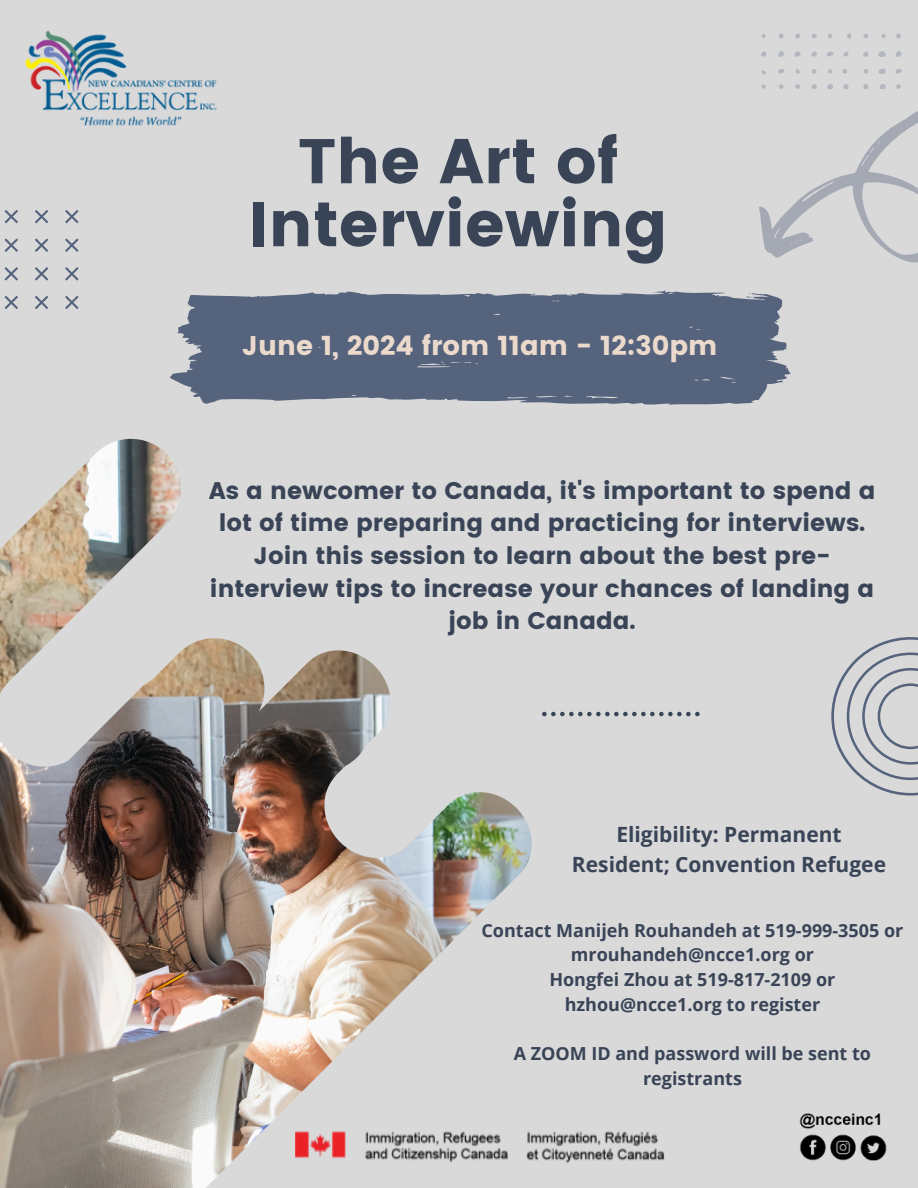
<style>
.page{position:relative;width:918px;height:1188px;background:#d9d9d9}
.page>*{position:absolute;margin:0;border:0;box-sizing:border-box;transform-origin:0 0}
.t1{font:63px/63px "Poppins";color:#3a4457;text-align:center}
.t2{font:27px "Poppins";color:#ebdacc}
.t3{font:24px/32.7px "Poppins";color:#3a4457;text-align:center}
.t4{font:700 21px/29.2px "Open Sans";color:#3a4457;text-align:center}
.t5{font:700 18px/24.8px "Open Sans";color:#3a4457;text-align:center}
</style>
<div class="page">
<svg style="left:831px;top:637px;width:87px;height:159px"></svg>
<svg style="left:878px;top:51px;width:8px;height:6px"></svg>
<svg style="left:879px;top:68px;width:7px;height:3px"></svg>
<svg style="left:827px;top:52px;width:7px;height:5px"></svg>
<svg style="left:778px;top:51px;width:6px;height:6px"></svg>
<svg style="left:795px;top:51px;width:6px;height:6px"></svg>
<svg style="left:811px;top:51px;width:6px;height:6px"></svg>
<svg style="left:761px;top:51px;width:6px;height:6px"></svg>
<svg style="left:863px;top:51px;width:6px;height:6px"></svg>
<svg style="left:779px;top:33px;width:5px;height:5px"></svg>
<svg style="left:795px;top:33px;width:5px;height:6px"></svg>
<svg style="left:843px;top:51px;width:5px;height:6px"></svg>
<svg style="left:812px;top:33px;width:5px;height:5px"></svg>
<svg style="left:847px;top:33px;width:5px;height:6px"></svg>
<svg style="left:863px;top:34px;width:5px;height:4px"></svg>
<svg style="left:828px;top:34px;width:4px;height:4px"></svg>
<svg style="left:896px;top:51px;width:6px;height:6px"></svg>
<svg style="left:896px;top:33px;width:5px;height:5px"></svg>
<svg style="left:881px;top:34px;width:5px;height:4px"></svg>
<svg style="left:762px;top:34px;width:4px;height:4px"></svg>
<svg style="left:4px;top:210px;width:75px;height:99px"></svg>
<svg style="left:170px;top:291px;width:621px;height:114px;fill:#56637d"></svg>
<img style="left:0;top:439px;width:532px;height:749px">
<svg style="left:542px;top:712px;width:158px;height:4px"></svg>
<svg style="left:740px;top:71px;width:178px;height:268px"></svg>
<img style="left:25px;top:30px;width:192px;height:96px">
<img style="left:296px;top:1131px;width:369px;height:33px">
<img style="left:799px;top:1113px;width:88px;height:48px">
<p class="t1" style="left:248px;top:130px;width:421px">The Art of<br>Interviewing</p>
<p class="t2" style="left:242px;top:330px;width:477px">June 1, 2024 from 11am - 12:30pm</p>
<h1 class="t3" style="left:209px;top:474px;width:668px">As a newcomer to Canada, it's important to spend a lot of time preparing and practicing for interviews.<br>Join this session to learn about the best pre&shy;interview tips to increase your chances of landing a job in Canada.</h1>
<p class="t4" style="left:572px;top:820px;width:316px">Eligibility: Permanent<br>Resident; Convention Refugee</p>
<p class="t5" style="left:481px;top:917px;width:423px">Contact Manijeh Rouhandeh at 519-999-3505 or mrouhandeh@ncce1.org or</p>
<h3 class="t5" style="left:549px;top:967px;width:287px">Hongfei Zhou at 519-817-2109 or hzhou@ncce1.org to register</h3>
<p class="t5" style="left:514px;top:1041px;width:359px">A ZOOM ID and password will be sent to registrants</p>
</div>
